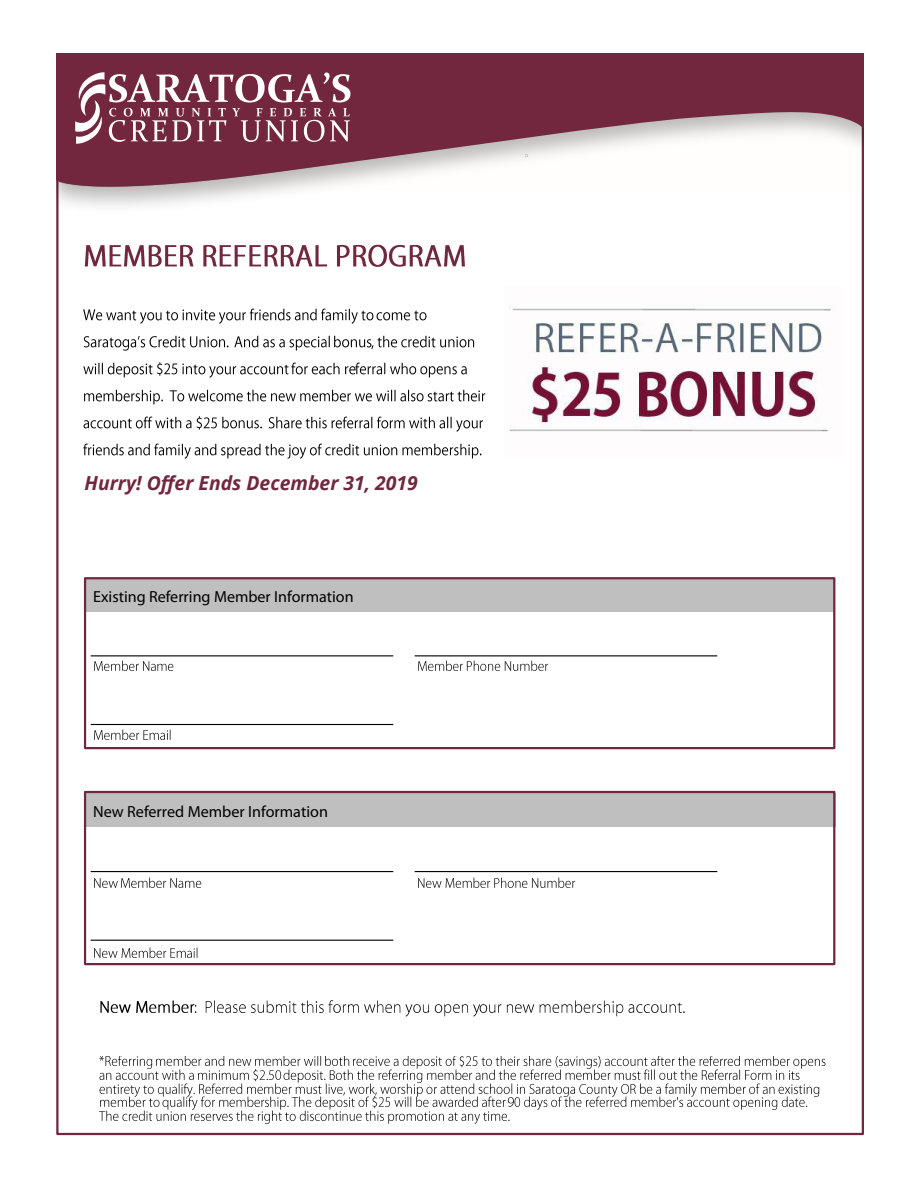
<style>
.page{position:relative;width:918px;height:1188px;background:#fff}
.page>*{position:absolute;margin:0;border:0;box-sizing:border-box;transform-origin:0 0}
.t1{font:italic 700 19.35px "Open Sans";color:#71273d}
.t2{font:16.2px "Myriad Pro";color:#000}
.t3{font:16.05px "Myriad Pro";color:#000}
</style>
<div class="page">
<img style="left:509px;top:307px;width:322px;height:125px">
<img style="left:84px;top:244px;width:381px;height:23px">
<img style="left:84px;top:308px;width:290px;height:16px">
<img style="left:376px;top:310px;width:51px;height:11px">
<img style="left:84px;top:335px;width:151px;height:16px">
<img style="left:235px;top:335px;width:95px;height:16px">
<img style="left:334px;top:335px;width:38px;height:15px">
<img style="left:372px;top:335px;width:103px;height:14px">
<img style="left:84px;top:362px;width:208px;height:16px">
<img style="left:292px;top:362px;width:63px;height:13px">
<img style="left:355px;top:362px;width:112px;height:16px">
<img style="left:84px;top:389px;width:402px;height:16px">
<img style="left:84px;top:416px;width:178px;height:14px">
<img style="left:268px;top:416px;width:215px;height:16px">
<img style="left:84px;top:443px;width:398px;height:16px">
<div style="left:86px;top:793px;width:749px;height:34px;background:#bfbfbf"></div>
<div style="left:84px;top:578px;width:749px;height:34px;background:#bfbfbf"></div>
<div style="left:84px;top:577px;width:751px;height:172px;border:2px solid #71273d"></div>
<img style="left:93px;top:656px;width:88px;height:15px">
<img style="left:417px;top:656px;width:138px;height:15px">
<img style="left:93px;top:723px;width:84px;height:17px">
<hr style="left:91px;top:655px;width:302px;height:1px;background:#000">
<hr style="left:415px;top:655px;width:302px;height:1px;background:#000">
<hr style="left:91px;top:724px;width:302px;height:1px;background:#000">
<div style="left:84px;top:791px;width:751px;height:174px;border:2px solid #71273d"></div>
<img style="left:93px;top:872px;width:28px;height:16px">
<img style="left:121px;top:872px;width:88px;height:16px">
<img style="left:417px;top:872px;width:165px;height:16px">
<img style="left:94px;top:947px;width:104px;height:11px">
<hr style="left:91px;top:871px;width:302px;height:1px;background:#000">
<hr style="left:415px;top:871px;width:302px;height:1px;background:#000">
<hr style="left:91px;top:940px;width:302px;height:1px;background:#000">
<img style="left:99px;top:1056px;width:54px;height:7px">
<img style="left:156px;top:1056px;width:96px;height:7px">
<img style="left:255px;top:1056px;width:67px;height:7px">
<img style="left:325px;top:1056px;width:25px;height:7px">
<img style="left:353px;top:1056px;width:473px;height:10px">
<img style="left:100px;top:1063px;width:97px;height:13px">
<img style="left:198px;top:1063px;width:60px;height:13px">
<img style="left:259px;top:1063px;width:25px;height:13px">
<img style="left:284px;top:1063px;width:523px;height:13px">
<img style="left:99px;top:1076px;width:678px;height:14px">
<img style="left:778px;top:1076px;width:42px;height:21px">
<img style="left:99px;top:1090px;width:63px;height:14px">
<img style="left:162px;top:1090px;width:346px;height:14px">
<img style="left:508px;top:1090px;width:7px;height:15px">
<img style="left:515px;top:1090px;width:292px;height:20px">
<img style="left:807px;top:1090px;width:9px;height:17px">
<img style="left:99px;top:1104px;width:415px;height:20px">
<img style="left:100px;top:1000px;width:94px;height:13px">
<img style="left:194px;top:1000px;width:286px;height:17px">
<img style="left:480px;top:1000px;width:205px;height:17px">
<img style="left:56px;top:199px;width:808px;height:21px">
<svg style="left:56px;top:53px;width:808px;height:146px;fill:#72273e"></svg>
<svg style="left:75px;top:72px;width:275px;height:72px"></svg>
<p class="t1" style="left:85px;top:469px;width:335px">Hurry! Offer Ends December 31, 2019</p>
<p class="t3" style="left:93px;top:587px;width:262px">Existing Referring Member Information</p>
<p class="t2" style="left:93px;top:802px;width:236px">New Referred Member Information</p>
</div>
